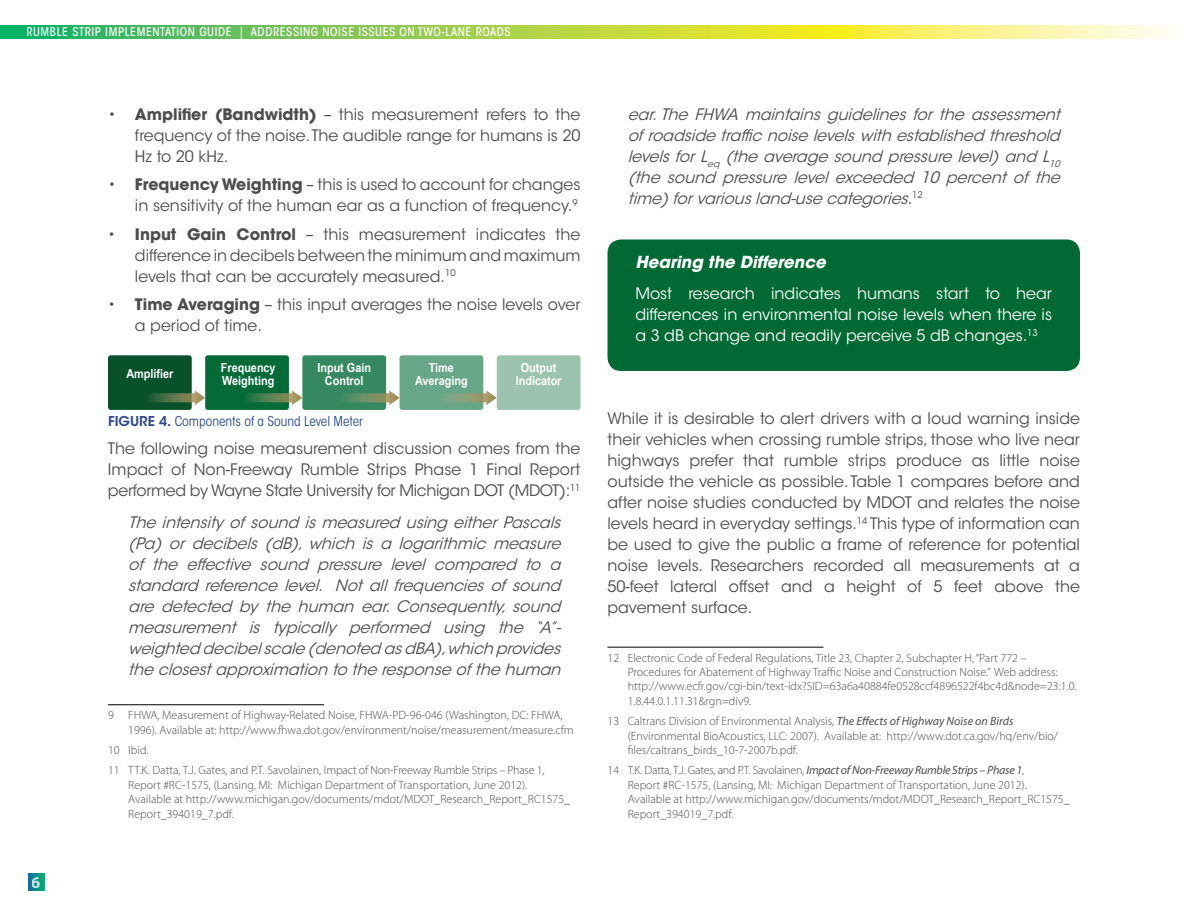
<style>
.page{position:relative;width:1188px;height:918px;background:#fff}
.page>*{position:absolute;margin:0;border:0;box-sizing:border-box;transform-origin:0 0}
.t1{font:italic 700 16.5px "ITC Avant Garde Std";color:#fff}
.t2{font:700 16.5px "Myriad Pro";color:#fff}
.t3{font:15.75px/21px "ITC Avant Garde Std";color:#4d4d4f;text-align:justify}
.t4{font:italic 15.75px/21px "ITC Avant Garde Std";color:#4d4d4f;text-align:justify}
.t5{font:15.75px/21px "ITC Avant Garde Std";color:#fff;text-align:justify}
.t6{font:condensed 13.5px "ITC Avant Garde Std";color:#2d4a89}
.t7{font:700 12.45px/13px "Arial Narrow";color:#fff;text-align:center;scale:1.06 1}
.t8{font:300 12px/14.4px "Myriad Pro";color:#4d4d4f}
.t9{font:500 condensed 12px "ITC Avant Garde Std";letter-spacing:.05em;color:#fff}
.s1{font-weight:700}
.s2{font-weight:600;font-stretch:normal}
.s3{font-style:normal}
.s4{font-weight:400;font-style:italic}
</style>
<div class="page">
<svg style="left:0;top:25px;width:1170px;height:14px;background:#add760"></svg>
<svg style="left:28px;top:874px;width:17px;height:16px"></svg>
<hr style="left:108px;top:704px;width:216px;height:1px;background:#000">
<hr style="left:608px;top:647px;width:216px;height:1px;background:#000">
<div style="left:608px;top:239px;width:472px;height:132px;background:#006934;border-radius:14px"></div>
<div style="left:108px;top:355px;width:84px;height:55px;background:#08512a;border-radius:3px"></div>
<div style="left:205px;top:355px;width:84px;height:55px;background:#046a38;border-radius:3px"></div>
<div style="left:302px;top:355px;width:84px;height:55px;background:#368860;border-radius:3px"></div>
<div style="left:400px;top:355px;width:83px;height:55px;background:#68a688;border-radius:3px"></div>
<div style="left:497px;top:355px;width:83px;height:55px;background:#9bc3af;border-radius:3px"></div>
<svg style="left:149px;top:390px;width:56px;height:15px"></svg>
<svg style="left:246px;top:390px;width:56px;height:15px"></svg>
<svg style="left:344px;top:390px;width:56px;height:15px"></svg>
<svg style="left:444px;top:390px;width:53px;height:15px"></svg>
<p class="t9" style="left:26px;top:24px;width:486px">RUMBLE STRIP IMPLEMENTATION GUIDE | ADDRESSING NOISE ISSUES ON TWO-LANE ROADS</p>
<h1 class="t2" style="left:32px;top:871px;width:11px">6</h1>
<h2 class="t3" style="left:135px;top:104px;width:447px;text-indent:-27px">• <span class="s1">Amplifier (Bandwidth)</span> – this measurement refers to the frequency of the noise. The audible range for humans is 20<br>Hz to 20 kHz.</h2>
<h2 class="t3" style="left:108px;top:174px;width:474px;text-align:right">• <span class="s1">Frequency Weighting</span> – this is used to account for changes in sensitivity of the human ear as a function of frequency.<sup>9</sup></h2>
<h2 class="t3" style="left:135px;top:224px;width:447px;text-indent:-27px">• <span class="s1">Input Gain Control</span> – this measurement indicates the difference in decibels between the minimum and maximum levels that can be accurately measured.<sup>10</sup></h2>
<h2 class="t3" style="left:135px;top:294px;width:447px;text-indent:-27px">• <span class="s1">Time Averaging</span> – this input averages the noise levels over a period of time.</h2>
<p class="t7" style="left:126px;top:367px;width:46px">Amplifier</p>
<p class="t7" style="left:221px;top:361px;width:53px;text-align:left">Frequency<br>Weighting</p>
<p class="t7" style="left:317px;top:361px;width:52px">Input Gain<br>Control</p>
<p class="t7" style="left:415px;top:361px;width:51px">Time<br>Averaging</p>
<p class="t7" style="left:516px;top:361px;width:45px">Output<br>Indicator</p>
<p class="t6" style="left:108px;top:413px;width:256px"><span class="s2">FIGURE 4.</span> Components of a Sound Level Meter</p>
<h2 class="t3" style="left:108px;top:438px;width:474px">The following noise measurement discussion comes from the Impact of Non-Freeway Rumble Strips Phase 1 Final Report performed by Wayne State University for Michigan DOT (MDOT):<sup>11</sup></h2>
<p class="t4" style="left:128px;top:512px;width:439px">The intensity of sound is measured using either Pascals (Pa) or decibels (dB),which is a logarithmic measure of the effective sound pressure level compared to a standard reference level. Not all frequencies of sound are detected by the human ear.Consequently,sound measurement is typically performed using the “A”- weighted decibelscale (denoted asdBA),which provides the closestapproximation to the response ofthe human</p>
<p class="t8" style="left:128px;top:708px;width:447px;text-indent:-20px">9 FHWA, Measurement of Highway-Related Noise, FHWA-PD-96-046 (Washington, DC: FHWA,<br>1996). Available at: http://www.fhwa.dot.gov/environment/noise/measurement/measure.cfm</p>
<p class="t8" style="left:108px;top:740px;width:438px;line-height:20.4px">10 Ibid.<br>11 TT.K. Datta, T.J. Gates, and P.T. Savolainen, Impact of Non-Freeway Rumble Strips – Phase 1,</p>
<p class="t8" style="left:128px;top:778px;width:444px">Report #RC-1575, (Lansing, MI: Michigan Department of Transportation, June 2012).<br>Available at http://www.michigan.gov/documents/mdot/MDOT_Research_Report_RC1575_<br>Report_394019_7.pdf.</p>
<p class="t4" style="left:628px;top:104px;width:439px;text-align:left">ear.The FHWA maintains guidelines for the assessment ofroadside traffic noise levelswith established threshold levelsforL<sub>eq</sub> (the average sound pressure level)and L<sub>10 </sub>(the sound pressure level exceeded 10 percent of the time)forvariousland-use categories<span class="s3">.</span> <sup>1</sup> <sup>2</sup> <sup>1</sup> <sup>3</sup></p>
<h1 class="t1" style="left:635px;top:251px;width:196px">Hearing the Difference</h1>
<h2 class="t5" style="left:635px;top:283px;width:418px">Most research indicates humans start to hear differences in environmental noise levels when there is a 3 dB change and readily perceive 5 dB changes.<sup>13</sup></h2>
<p class="t3" style="left:607px;top:408px;width:474px">While it is desirable to alert drivers with a loud warning inside their vehicles when crossing rumble strips, those who live near highways prefer that rumble strips produce as little noise outside the vehicle as possible. Table 1 compares before and after noise studies conducted by MDOT and relates the noise levels heard in everyday settings.<sup>14</sup> This type of information can be used to give the public a frame of reference for potential noise levels. Researchers recorded all measurements at a 50-feet lateral offset and a height of 5 feet above the pavement surface.</p>
<p class="t8" style="left:628px;top:651px;width:450px;text-indent:-20px">12 Electronic Code of Federal Regulations, Title 23, Chapter 2, Subchapter H, “Part 772 – Procedures for Abatement of Highway Traffic Noise and Construction Noise.” Web address: http://www.ecfr.gov/cgi-bin/text-idx?SID=63a6a40884fe0528ccf4896522f4bc4d&amp;node=23:1.0.<br>1.8.44.0.1.11.31&amp;rgn=div9.</p>
<p class="t8" style="left:628px;top:714px;width:432px;text-indent:-20px">13 Caltrans Division of Environmental Analysis, <span class="s4">The Effects of Highway Noise on Birds </span>(Environmental BioAcoustics, LLC: 2007). Available at: http://www.dot.ca.gov/hq/env/bio/ files/caltrans_birds_10-7-2007b.pdf.</p>
<p class="t8" style="left:628px;top:763px;width:444px;text-indent:-20px">14 T.K. Datta, T.J. Gates, and P.T. Savolainen, <span class="s4">Impact of Non-Freeway Rumble Strips – Phase 1</span>,<br>Report #RC-1575, (Lansing, MI: Michigan Department of Transportation, June 2012).<br>Available at http://www.michigan.gov/documents/mdot/MDOT_Research_Report_RC1575_ Report_394019_7.pdf.</p>
</div>
